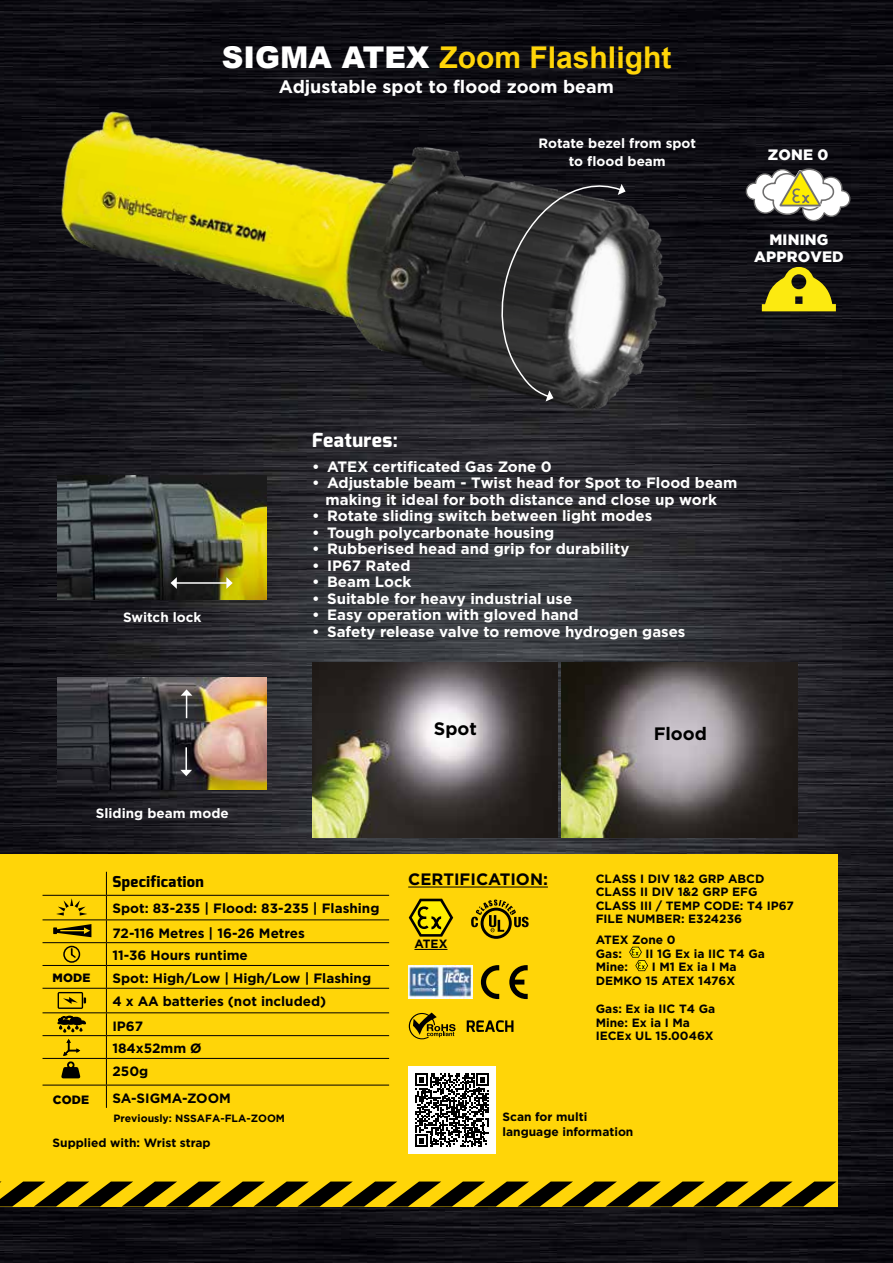
<style>
.page{position:relative;width:893px;height:1263px;background:#fff}
.page>*{position:absolute;margin:0;border:0;box-sizing:border-box;transform-origin:0 0}
.t1{font:700 30px "Arial";color:#ffd508}
.t2{font:800 19.5px "Exo";letter-spacing:.025em;color:#fff}
.t3{font:700 18px "Gotham";color:#fff}
.t4{font:700 18px "Gotham";color:#000}
.t5{font:700 16.5px "Gotham";color:#000}
.t6{font:700 15px/16.5px "Gotham";color:#fff;text-align:center}
.t7{font:900 15px/17.1px "Gotham";letter-spacing:.015em;color:#fff;text-align:center}
.t8{font:800 15px "Exo";letter-spacing:.025em;color:#000}
.t9{font:700 13.5px/22.8px "Gotham";color:#000}
.t10{font:700 13.5px/18px "Gotham";color:#fff;text-align:center}
.t11{font:700 12px/13.5px "Gotham";color:#000}
.t12{font:900 12px "Gotham";letter-spacing:.015em;color:#000}
.t13{font:700 10.5px "Gotham";color:#000}
.s1{font-weight:900;color:#fff}
</style>
<div class="page">
<img style="left:0;top:0;width:893px;height:1263px">
<div style="left:0;top:854px;width:838px;height:352px;background:#ffd508"></div>
<svg style="left:0;top:1181px;width:836px;height:25px"></svg>
<img style="left:58px;top:476px;width:209px;height:123px">
<img style="left:23px;top:38px;width:695px;height:438px">
<svg style="left:495px;top:174px;width:131px;height:228px;background:#575758"></svg>
<img style="left:58px;top:677px;width:209px;height:112px">
<svg style="left:181px;top:689px;width:11px;height:29px"></svg>
<hr style="left:185px;top:747px;width:2px;height:23px;background:#fff">
<svg style="left:180px;top:770px;width:12px;height:6px"></svg>
<hr style="left:43px;top:919px;width:63px;height:1px;background:#000">
<hr style="left:106px;top:919px;width:283px;height:1px;background:#000">
<hr style="left:43px;top:942px;width:63px;height:1px;background:#000">
<hr style="left:106px;top:942px;width:283px;height:1px;background:#000">
<hr style="left:43px;top:965px;width:63px;height:1px;background:#000">
<hr style="left:106px;top:965px;width:283px;height:1px;background:#000">
<hr style="left:43px;top:988px;width:63px;height:1px;background:#000">
<hr style="left:106px;top:988px;width:283px;height:1px;background:#000">
<hr style="left:43px;top:1012px;width:63px;height:1px;background:#000">
<hr style="left:106px;top:1012px;width:283px;height:1px;background:#000">
<hr style="left:43px;top:1035px;width:63px;height:1px;background:#000">
<hr style="left:106px;top:1035px;width:283px;height:1px;background:#000">
<hr style="left:43px;top:1058px;width:63px;height:1px;background:#000">
<hr style="left:106px;top:1058px;width:283px;height:1px;background:#000">
<hr style="left:43px;top:1085px;width:63px;height:1px;background:#000">
<hr style="left:106px;top:1085px;width:283px;height:1px;background:#000">
<svg style="left:106px;top:872px;width:1px;height:236px"></svg>
<hr style="left:43px;top:895px;width:63px;height:1px;background:#000">
<hr style="left:106px;top:895px;width:283px;height:1px;background:#000">
<svg style="left:56px;top:898px;width:31px;height:17px"></svg>
<svg style="left:63px;top:946px;width:17px;height:17px"></svg>
<svg style="left:57px;top:992px;width:29px;height:40px"></svg>
<svg style="left:61px;top:1039px;width:19px;height:39px"></svg>
<svg style="left:53px;top:924px;width:38px;height:13px"></svg>
<img style="left:312px;top:663px;width:245px;height:175px">
<hr style="left:176px;top:582px;width:51px;height:2px;background:#fff">
<svg style="left:171px;top:577px;width:6px;height:12px"></svg>
<svg style="left:226px;top:577px;width:7px;height:12px"></svg>
<img style="left:562px;top:663px;width:235px;height:175px">
<div style="left:408px;top:1066px;width:88px;height:88px;background:#fff"></div>
<svg style="left:415px;top:1073px;width:74px;height:74px"></svg>
<hr style="left:408px;top:887px;width:140px;height:1px;background:#000">
<img style="left:408px;top:965px;width:64px;height:33px">
<svg style="left:629px;top:947px;width:19px;height:24px"></svg>
<svg style="left:481px;top:965px;width:18px;height:34px"></svg>
<svg style="left:509px;top:965px;width:19px;height:34px"></svg>
<svg style="left:409px;top:899px;width:44px;height:38px"></svg>
<hr style="left:414px;top:949px;width:33px;height:1px;background:#000">
<svg style="left:409px;top:1012px;width:47px;height:27px"></svg>
<svg style="left:467px;top:1020px;width:46px;height:12px"></svg>
<svg style="left:471px;top:899px;width:58px;height:40px"></svg>
<svg style="left:745px;top:168px;width:106px;height:54px"></svg>
<svg style="left:762px;top:267px;width:74px;height:44px;background:#9e9312"></svg>
<h1 class="t1" style="left:222px;top:38px;width:451px"><span class="s1">SIGMA ATEX</span> Zoom Flashlight</h1>
<p class="t3" style="left:279px;top:77px;width:337px">Adjustable spot to flood zoom beam</p>
<p class="t10" style="left:538px;top:134px;width:159px">Rotate bezel from spot to flood beam</p>
<p class="t7" style="left:768px;top:146px;width:62px">ZONE 0</p>
<p class="t7" style="left:754px;top:231px;width:91px">MINING<br>APPROVED</p>
<p class="t10" style="left:123px;top:608px;width:80px">Switch lock</p>
<p class="t10" style="left:96px;top:804px;width:134px">Sliding beam mode</p>
<h2 class="t2" style="left:312px;top:427px;width:87px">Features:</h2>
<p class="t6" style="left:312px;top:458px;width:241px">• ATEX certificated Gas Zone 0</p>
<p class="t6" style="left:312px;top:474px;width:427px">• Adjustable beam - Twist head for Spot to Flood beam making it ideal for both distance and close up work</p>
<p class="t6" style="left:312px;top:507px;width:342px">• Rotate sliding switch between light modes</p>
<p class="t6" style="left:312px;top:524px;width:244px">• Tough polycarbonate housing</p>
<p class="t6" style="left:312px;top:540px;width:319px">• Rubberised head and grip for durability</p>
<p class="t6" style="left:312px;top:557px;width:100px">• IP67 Rated</p>
<p class="t6" style="left:312px;top:573px;width:101px">• Beam Lock</p>
<p class="t6" style="left:312px;top:590px;width:262px">• Suitable for heavy industrial use</p>
<p class="t6" style="left:312px;top:606px;width:268px">• Easy operation with gloved hand</p>
<p class="t6" style="left:312px;top:623px;width:375px">• Safety release valve to remove hydrogen gases</p>
<p class="t4" style="left:434px;top:718px;width:45px">Spot</p>
<p class="t4" style="left:654px;top:723px;width:55px">Flood</p>
<p class="t12" style="left:53px;top:970px;width:40px">MODE</p>
<p class="t12" style="left:53px;top:1092px;width:38px">CODE</p>
<p class="t8" style="left:112px;top:872px;width:93px">Specification</p>
<p class="t9" style="left:112px;top:895px;width:268px;line-height:24.6px">Spot: 83-235 | Flood: 83-235 | Flashing<br>72-116 Metres | 16-26 Metres</p>
<p class="t9" style="left:112px;top:944px;width:260px">11-36 Hours runtime<br>Spot: High/Low | High/Low | Flashing<br>4 x AA batteries (not included)</p>
<p class="t9" style="left:112px;top:1014px;width:91px">IP67<br>184x52mm Ø<br>250g</p>
<p class="t9" style="left:112px;top:1086px;width:120px">SA-SIGMA-ZOOM</p>
<p class="t5" style="left:408px;top:869px;width:141px">CERTIFICATION:</p>
<p class="t11" style="left:596px;top:871px;width:200px">CLASS I DIV 1&amp;2 GRP ABCD<br>CLASS II DIV 1&amp;2 GRP EFG<br>CLASS III / TEMP CODE: T4 IP67<br>FILE NUMBER: E324236</p>
<p class="t11" style="left:596px;top:933px;width:81px">ATEX Zone 0<br>Gas:</p>
<p class="t11" style="left:414px;top:936px;width:34px">ATEX</p>
<p class="t11" style="left:645px;top:946px;width:121px">II 1G Ex ia IIC T4 Ga</p>
<p class="t11" style="left:596px;top:960px;width:142px;text-align:right">I M1 Ex ia I Ma<br>DEMKO 15 ATEX 1476X</p>
<p class="t11" style="left:596px;top:960px;width:34px">Mine:</p>
<p class="t11" style="left:596px;top:1002px;width:121px">Gas: Ex ia IIC T4 Ga<br>Mine: Ex ia I Ma<br>IECEx UL 15.0046X</p>
<p class="t13" style="left:113px;top:1112px;width:173px">Previously: NSSAFA-FLA-ZOOM</p>
<p class="t11" style="left:502px;top:1109px;width:132px;line-height:15px">Scan for multi language information</p>
<p class="t11" style="left:53px;top:1135px;width:160px">Supplied with: Wrist strap</p>
</div>
